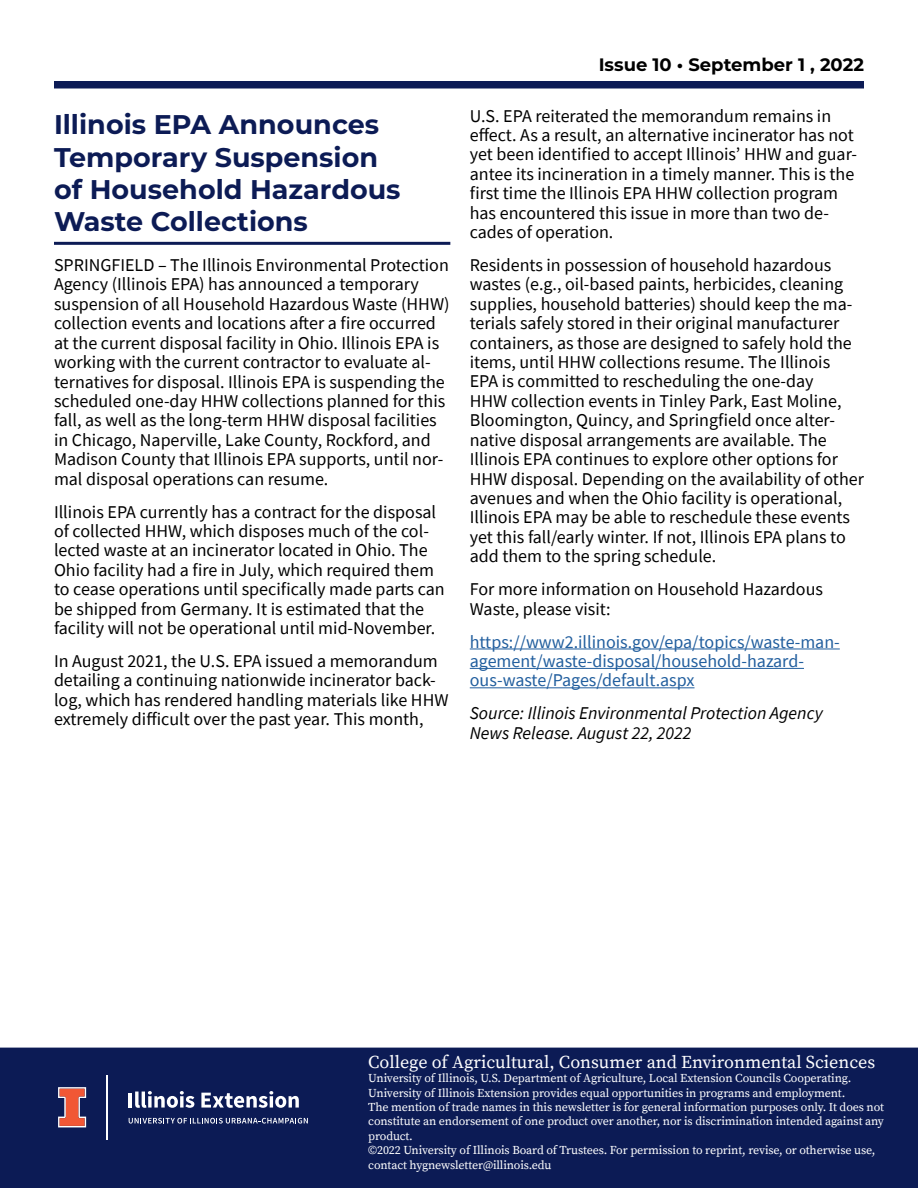
<style>
.page{position:relative;width:918px;height:1188px;background:#fff}
.page>*{position:absolute;margin:0;border:0;box-sizing:border-box;transform-origin:0 0}
.t1{font:700 27px/32.4px "Montserrat";color:#0c1b55}
.t2{font:18px/19.4px "Source Sans Pro";color:#000}
.t3{font:18px/19.4px "Source Sans Pro";color:#215e9e}
.t4{font:italic 18px/19.4px "Source Sans Pro";color:#000}
.t5{font:18px "Source Serif Pro";color:#fff}
.t6{font:700 18px "Montserrat";color:#000}
.t7{font:12px/14.4px "Source Serif Pro";letter-spacing:-.01em;color:#fff}
</style>
<div class="page">
<div style="left:0;top:1048px;width:918px;height:140px;background:#0c1b55"></div>
<svg style="left:58px;top:1087px;width:28px;height:40px"></svg>
<hr style="left:106px;top:1075px;width:2px;height:65px;background:#fff">
<hr style="left:129px;top:1093px;width:3px;height:15px;background:#fff">
<svg style="left:135px;top:1091px;width:59px;height:17px"></svg>
<svg style="left:201px;top:1091px;width:98px;height:17px"></svg>
<svg style="left:129px;top:1118px;width:179px;height:6px"></svg>
<div style="left:54px;top:81px;width:810px;height:7px;background:#0c1b55"></div>
<hr style="left:54px;top:242px;width:396px;height:3px;background:#0c1b55">
<hr style="left:470px;top:649px;width:370px;height:1px;background:#215e9e">
<hr style="left:470px;top:668px;width:334px;height:1px;background:#215e9e">
<hr style="left:470px;top:687px;width:225px;height:1px;background:#215e9e">
<h1 class="t1" style="left:54px;top:107px;width:348px">Illinois EPA Announces<br>Temporary Suspension of Household Hazardous<br>Waste Collections</h1>
<p class="t2" style="left:54px;top:255px;width:397px">SPRINGFIELD – The Illinois Environmental Protection Agency (Illinois EPA) has announced a temporary suspension of all Household Hazardous Waste (HHW) collection events and locations after a fire occurred at the current disposal facility in Ohio. Illinois EPA is working with the current contractor to evaluate al&shy;ternatives for disposal. Illinois EPA is suspending the scheduled one-day HHW collections planned for this fall, as well as the long-term HHW disposal facilities in Chicago, Naperville, Lake County, Rockford, and Madison County that Illinois EPA supports, until nor&shy;mal disposal operations can resume.</p>
<p class="t2" style="left:54px;top:502px;width:392px">Illinois EPA currently has a contract for the disposal of collected HHW, which disposes much of the col&shy;lected waste at an incinerator located in Ohio. The Ohio facility had a fire in July, which required them to cease operations until specifically made parts can be shipped from Germany. It is estimated that the facility will not be operational until mid-November.</p>
<p class="t2" style="left:54px;top:651px;width:396px">In August 2021, the U.S. EPA issued a memorandum detailing a continuing nationwide incinerator back&shy;log, which has rendered handling materials like HHW extremely difficult over the past year. This month,</p>
<p class="t6" style="left:599px;top:52px;width:267px">Issue 10 • September 1 , 2022</p>
<p class="t2" style="left:470px;top:106px;width:389px">U.S. EPA reiterated the memorandum remains in effect. As a result, an alternative incinerator has not yet been identified to accept Illinois’ HHW and guar&shy;antee its incineration in a timely manner. This is the first time the Illinois EPA HHW collection program has encountered this issue in more than two de&shy;cades of operation.</p>
<p class="t2" style="left:470px;top:255px;width:396px">Residents in possession of household hazardous wastes (e.g., oil-based paints, herbicides, cleaning supplies, household batteries) should keep the ma&shy;terials safely stored in their original manufacturer containers, as those are designed to safely hold the items, until HHW collections resume. The Illinois<br>EPA is committed to rescheduling the one-day<br>HHW collection events in Tinley Park, East Moline, Bloomington, Quincy, and Springfield once alter&shy;native disposal arrangements are available. The Illinois EPA continues to explore other options for HHW disposal. Depending on the availability of other avenues and when the Ohio facility is operational, Illinois EPA may be able to reschedule these events yet this fall/early winter. If not, Illinois EPA plans to add them to the spring schedule.</p>
<p class="t2" style="left:470px;top:579px;width:355px">For more information on Household Hazardous<br>Waste, please visit:</p>
<p class="t3" style="left:470px;top:632px;width:372px">https://www2.illinois.gov/epa/topics/waste-man&shy;agement/waste-disposal/household-hazard&shy;ous-waste/Pages/default.aspx</p>
<p class="t4" style="left:470px;top:703px;width:354px">Source: Illinois Environmental Protection Agency<br>News Release. August 22, 2022</p>
<p class="t5" style="left:368px;top:1051px;width:508px">College of Agricultural, Consumer and Environmental Sciences</p>
<p class="t7" style="left:368px;top:1072px;width:517px">University of Illinois, U.S. Department of Agriculture, Local Extension Councils Cooperating.<br>University of Illinois Extension provides equal opportunities in programs and employment.<br>The mention of trade names in this newsletter is for general information purposes only. It does not constitute an endorsement of one product over another, nor is discrimination intended against any product.<br>©2022 University of Illinois Board of Trustees. For permission to reprint, revise, or otherwise use, contact hygnewsletter@illinois.edu</p>
</div>
